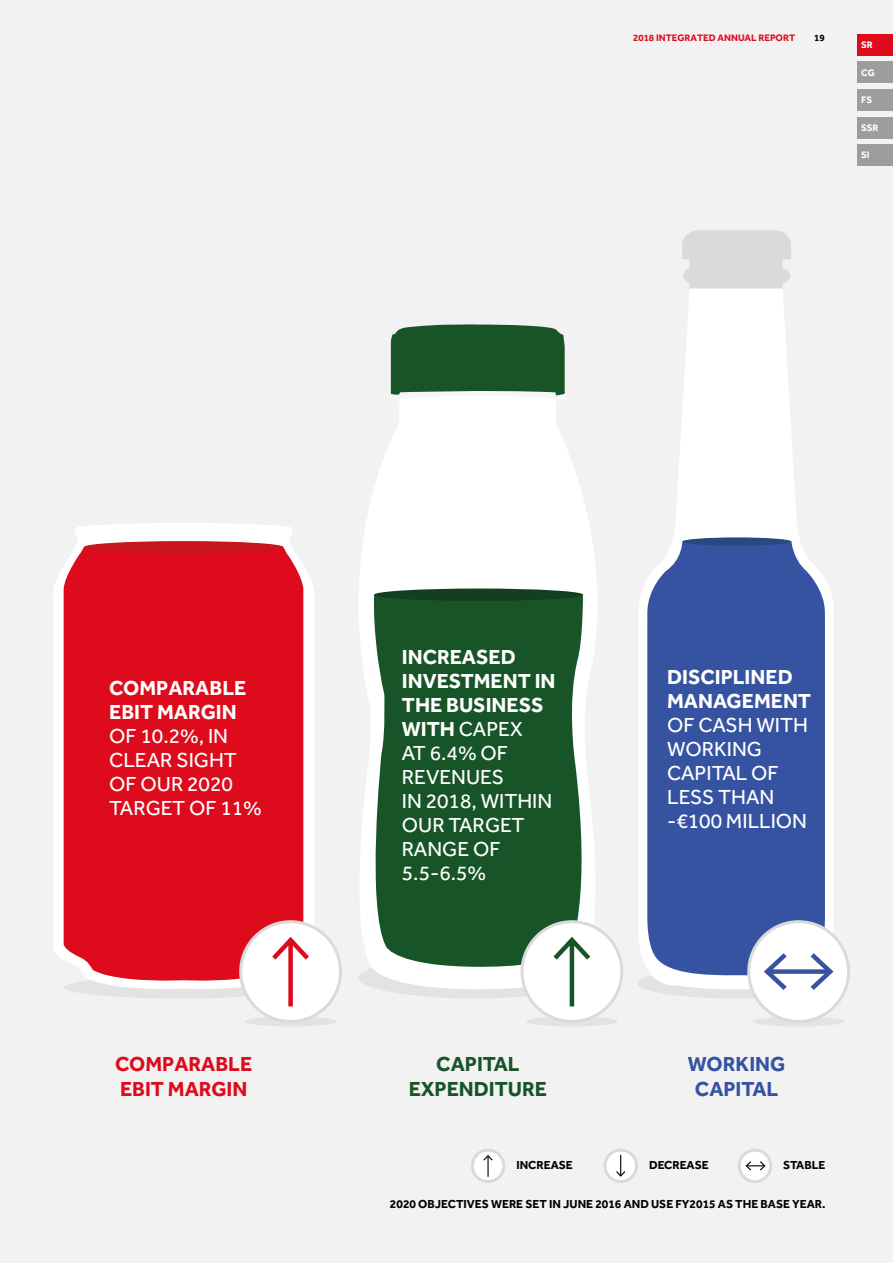
<style>
.page{position:relative;width:893px;height:1263px;background:#f2f2f2}
.page>*{position:absolute;margin:0;border:0;box-sizing:border-box;transform-origin:0 0}
.t1{font:21px/24px "Effra";color:#fff}
.t2{font:700 21px/24px "Effra";color:#fff}
.t3{font:700 21px/25.2px "Effra";color:#de0b1c}
.t4{font:700 21px/25.2px "Effra";color:#175428;text-align:center}
.t5{font:700 21px/25.2px "Effra";color:#3653a1;text-align:center}
.t6{font:700 12px "Effra";color:#000}
.t7{font:700 9.75px "Effra";color:#de0b1c}
.t8{font:700 9.75px "Effra";color:#fff}
.t9{font:700 9.75px "Effra";color:#000}
.s1{font-weight:700}
</style>
<div class="page">
<div style="left:64px;top:976px;width:233px;height:22px;background:#e3e3e3;border-radius:50%"></div>
<svg style="left:53px;top:523px;width:264px;height:469px;fill:#fff"></svg>
<div style="left:62px;top:547px;width:243px;height:436px;background:#de0b1c"></div>
<div style="left:358px;top:957px;width:235px;height:41px;background:#e3e3e3;border-radius:50%"></div>
<svg style="left:332px;top:402px;width:286px;height:589px"></svg>
<svg style="left:390px;top:324px;width:175px;height:78px"></svg>
<svg style="left:365px;top:412px;width:227px;height:175px;fill:#fff"></svg>
<svg style="left:365px;top:587px;width:227px;height:381px;background:#366b45"></svg>
<div style="left:374px;top:588px;width:209px;height:13px;background:#153d1f;border-radius:50%"></div>
<div style="left:84px;top:541px;width:199px;height:12px;background:#c7161e;border-radius:50%"></div>
<div style="left:245px;top:1016px;width:92px;height:10px;background:#e3e3e3;border-radius:50%"></div>
<div style="left:241px;top:922px;width:99px;height:99px;background:#fff;border-radius:50%"></div>
<div style="left:239px;top:920px;width:103px;height:103px;border:3px solid #dadada;border-radius:50%"></div>
<div style="left:288px;top:942px;width:5px;height:64px;background:#de0b1c"></div>
<svg style="left:272px;top:937px;width:37px;height:23px"></svg>
<div style="left:526px;top:1016px;width:92px;height:10px;background:#e3e3e3;border-radius:50%"></div>
<div style="left:522px;top:922px;width:100px;height:99px;background:#fff;border-radius:50%"></div>
<div style="left:520px;top:920px;width:103px;height:103px;border:3px solid #dadada;border-radius:50%"></div>
<hr style="left:570px;top:942px;width:4px;height:64px;background:#175428">
<svg style="left:553px;top:937px;width:37px;height:23px"></svg>
<div style="left:637px;top:968px;width:198px;height:30px;background:#e3e3e3;border-radius:50%"></div>
<svg style="left:639px;top:289px;width:195px;height:700px;fill:#fff"></svg>
<svg style="left:682px;top:230px;width:109px;height:58px;background:#dbdbdb"></svg>
<div style="left:647px;top:541px;width:178px;height:434px;background:#3653a1"></div>
<div style="left:682px;top:537px;width:109px;height:9px;background:#27497f;border-radius:50%"></div>
<div style="left:753px;top:1016px;width:92px;height:10px;background:#e3e3e3;border-radius:50%"></div>
<div style="left:749px;top:922px;width:99px;height:99px;background:#fff;border-radius:50%"></div>
<div style="left:747px;top:920px;width:103px;height:103px;border:3px solid #dadada;border-radius:50%"></div>
<div style="left:769px;top:969px;width:60px;height:5px;background:#3653a1"></div>
<svg style="left:764px;top:953px;width:23px;height:37px"></svg>
<svg style="left:811px;top:953px;width:22px;height:37px"></svg>
<div style="left:472px;top:1150px;width:32px;height:31px;background:#fff;border-radius:50%"></div>
<div style="left:471px;top:1148px;width:34px;height:35px;border:3px solid #dadada;border-radius:50%"></div>
<hr style="left:487px;top:1156px;width:2px;height:21px;background:#000">
<svg style="left:483px;top:1155px;width:10px;height:5px"></svg>
<div style="left:605px;top:1150px;width:31px;height:31px;background:#fff;border-radius:50%"></div>
<div style="left:603px;top:1148px;width:35px;height:35px;border:3px solid #dadada;border-radius:50%"></div>
<svg style="left:616px;top:1155px;width:9px;height:22px"></svg>
<div style="left:739px;top:1150px;width:32px;height:31px;background:#fff;border-radius:50%"></div>
<div style="left:738px;top:1148px;width:34px;height:35px;border:3px solid #dadada;border-radius:50%"></div>
<svg style="left:745px;top:1161px;width:21px;height:9px"></svg>
<div style="left:857px;top:34px;width:36px;height:21px;background:#de0b1c"></div>
<div style="left:857px;top:62px;width:36px;height:21px;background:#9d9d9c"></div>
<div style="left:857px;top:89px;width:36px;height:22px;background:#9d9d9c"></div>
<div style="left:857px;top:117px;width:36px;height:21px;background:#9d9d9c"></div>
<div style="left:857px;top:145px;width:36px;height:21px;background:#9d9d9c"></div>
<p class="t7" style="left:633px;top:31px;width:164px">2018 INTEGRATED ANNUAL REPORT</p>
<p class="t9" style="left:814px;top:31px;width:12px">19</p>
<p class="t8" style="left:861px;top:39px;width:13px">SR</p>
<p class="t8" style="left:861px;top:66px;width:15px">CG</p>
<p class="t8" style="left:861px;top:94px;width:13px">FS</p>
<p class="t8" style="left:861px;top:122px;width:19px">SSR</p>
<p class="t8" style="left:861px;top:149px;width:10px">SI</p>
<p class="t2" style="left:109px;top:676px;width:139px">COMPARABLE<br>EBIT MARGIN</p>
<p class="t1" style="left:109px;top:724px;width:154px">OF 10.2%, IN<br>CLEAR SIGHT<br>OF OUR 2020<br>TARGET OF 11%</p>
<p class="t1" style="left:402px;top:645px;width:155px"><span class="s1">INCREASED<br>INVESTMENT IN<br>THE BUSINESS<br>WITH</span> CAPEX<br>AT 6.4% OF<br>REVENUES<br>IN 2018, WITHIN<br>OUR TARGET<br>RANGE OF<br>5.5-6.5%</p>
<p class="t3" style="left:115px;top:1050px;width:139px">COMPARABLE<br>EBIT MARGIN</p>
<p class="t4" style="left:409px;top:1050px;width:140px">CAPITAL<br>EXPENDITURE</p>
<p class="t2" style="left:667px;top:665px;width:145px">DISCIPLINED<br>MANAGEMENT</p>
<p class="t1" style="left:667px;top:713px;width:142px">OF CASH WITH<br>WORKING<br>CAPITAL OF<br>LESS THAN -€100 MILLION</p>
<p class="t5" style="left:688px;top:1050px;width:99px">WORKING<br>CAPITAL</p>
<p class="t6" style="left:516px;top:1157px;width:58px">INCREASE</p>
<p class="t6" style="left:649px;top:1157px;width:61px">DECREASE</p>
<p class="t6" style="left:783px;top:1157px;width:44px">STABLE</p>
<p class="t6" style="left:390px;top:1196px;width:437px">2020 OBJECTIVES WERE SET IN JUNE 2016 AND USE FY2015 AS THE BASE YEAR.</p>
</div>
